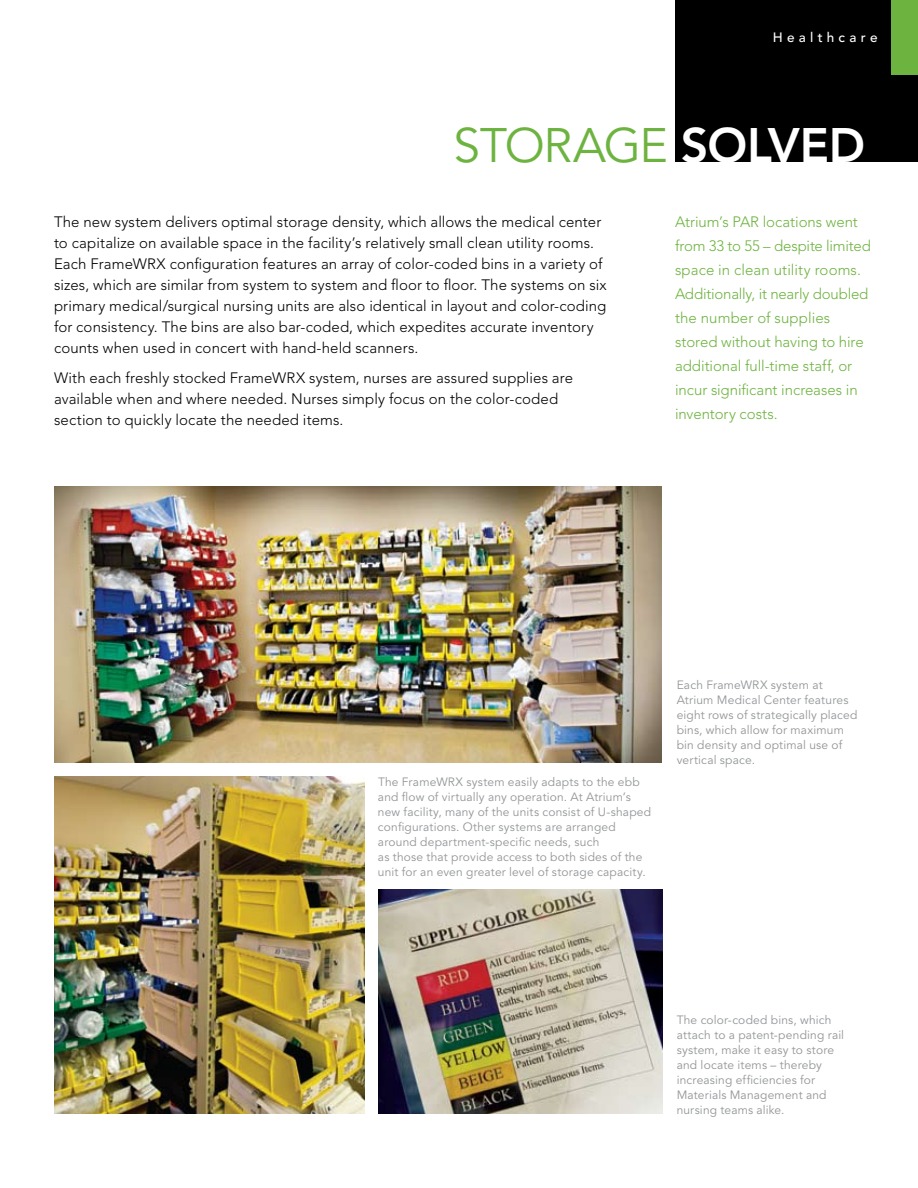
<style>
.page{position:relative;width:918px;height:1188px;background:#fff}
.page>*{position:absolute;margin:0;border:0;box-sizing:border-box;transform-origin:0 0}
.t1{font:48px "Avenir";letter-spacing:-.025em;color:#6db33f}
.t2{font:300 15px/21px "Avenir";letter-spacing:.005em;color:#000}
.t3{font:300 15px/24px "Avenir";letter-spacing:-.005em;color:#6db33f}
.t4{font:500 13.5px "Avenir";color:#fff}
.t5{font:12px/15px "Avenir";letter-spacing:.015em;color:#939598}
.s1{font-weight:800;color:#fff}
</style>
<div class="page">
<img style="left:54px;top:776px;width:310px;height:338px">
<img style="left:54px;top:486px;width:608px;height:277px">
<img style="left:379px;top:890px;width:283px;height:224px">
<div style="left:675px;top:0;width:243px;height:162px;background:#000"></div>
<div style="left:891px;top:0;width:27px;height:74px;background:#6db33f"></div>
<p class="t4" style="left:773px;top:30px;width:106px">Healthcare</p>
<h1 class="t1" style="left:454px;top:118px;width:413px">STORAGE <span class="s1">SOLVED</span></h1>
<p class="t2" style="left:54px;top:212px;width:554px">The new system delivers optimal storage density, which allows the medical center to capitalize on available space in the facility’s relatively small clean utility rooms.<br>Each FrameWRX configuration features an array of color-coded bins in a variety of sizes, which are similar from system to system and floor to floor. The systems on six primary medical/surgical nursing units are also identical in layout and color-coding for consistency. The bins are also bar-coded, which expedites accurate inventory counts when used in concert with hand-held scanners.</p>
<p class="t2" style="left:54px;top:367px;width:521px">With each freshly stocked FrameWRX system, nurses are assured supplies are available when and where needed. Nurses simply focus on the color-coded section to quickly locate the needed items.</p>
<p class="t3" style="left:675px;top:210px;width:197px">Atrium’s PAR locations went from 33 to 55 – despite limited space in clean utility rooms.<br>Additionally, it nearly doubled the number of supplies stored without having to hire additional full-time staff, or incur significant increases in inventory costs.</p>
<p class="t5" style="left:378px;top:775px;width:275px">The FrameWRX system easily adapts to the ebb and flow of virtually any operation. At Atrium’s new facility, many of the units consist of U -shaped configurations. Other systems are arranged around department-specific needs, such<br>as those that provide access to both sides of the unit for an even greater level of storage capacity.</p>
<p class="t5" style="left:677px;top:677px;width:182px">Each FrameWRX system at<br>Atrium Medical Center features eight rows of strategically placed bins, which allow for maximum bin density and optimal use of vertical space.</p>
<p class="t5" style="left:677px;top:1012px;width:169px">The color-coded bins, which attach to a patent-pending rail system, make it easy to store and locate items – thereby increasing efficiencies for<br>Materials Management and nursing teams alike.</p>
</div>
